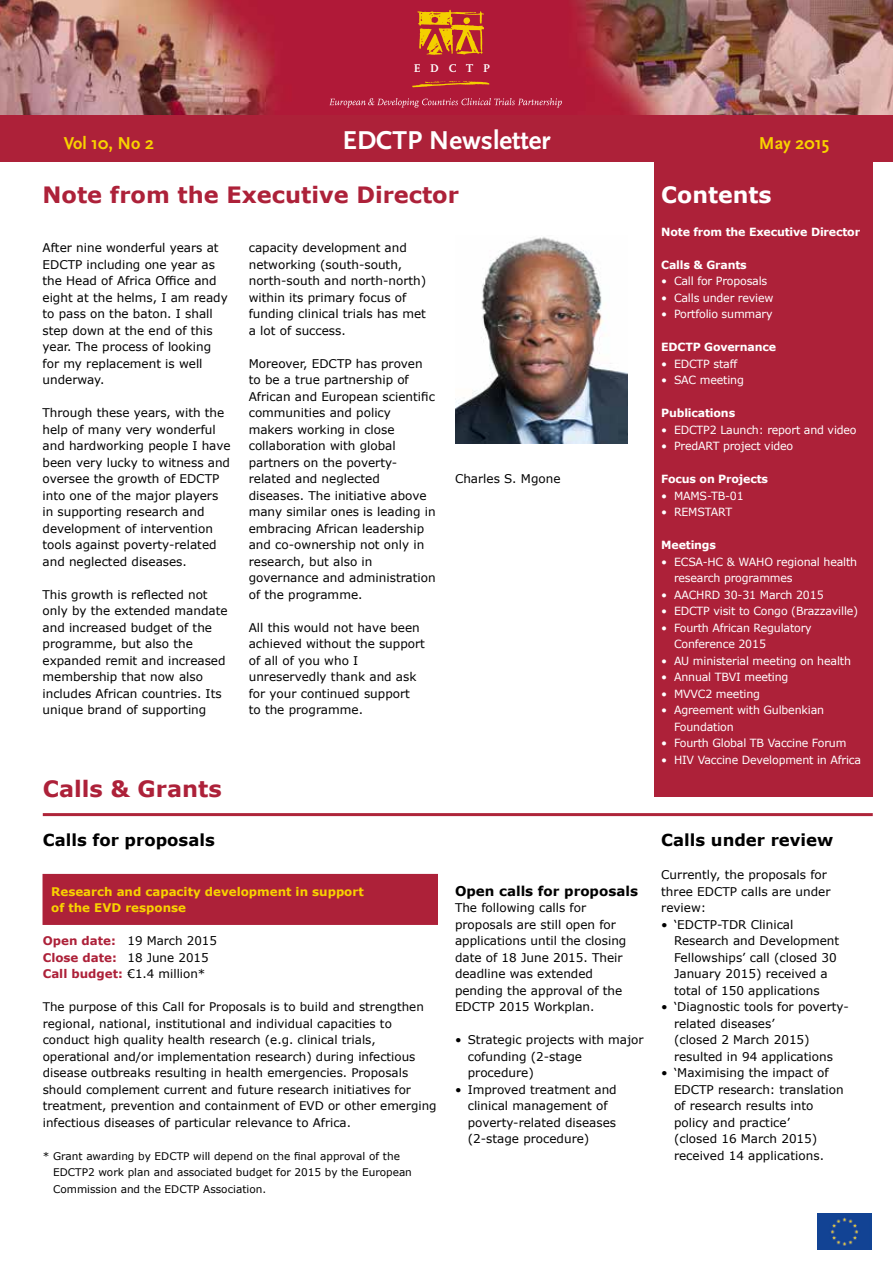
<style>
.page{position:relative;width:893px;height:1263px;background:#fff}
.page>*{position:absolute;margin:0;border:0;box-sizing:border-box;transform-origin:0 0}
.t1{font:700 27px "Scala Sans";color:#fff}
.t2{font:700 22.5px "Verdana";color:#ad2139}
.t3{font:700 22.5px "Verdana";color:#fff}
.t4{font:700 18px "Scala Sans";color:#f8d200}
.t5{font:700 16.5px "Verdana";color:#000}
.t6{font:700 13.5px "Verdana";color:#000}
.t7{font:12px/16.5px "Verdana";color:#000}
.t8{font:11.85px/16.5px "Verdana";color:#000}
.t9{font:700 11.85px/16.5px "Verdana";color:#f8d200}
.t10{font:700 11.7px "Scala";letter-spacing:.83em;color:#fff}
.t11{font:11.25px/16.5px "Verdana";letter-spacing:-.015em;color:#fff}
.t12{font:700 11.25px "Verdana";letter-spacing:-.015em;color:#fff}
.t13{font:10.5px/16.5px "Verdana";color:#000}
.s1{font-weight:700;color:#ad2139}
</style>
<div class="page">
<img style="left:0;top:0;width:893px;height:115px">
<div style="left:0;top:115px;width:893px;height:47px;background:#ad2139"></div>
<svg style="left:417px;top:10px;width:67px;height:45px;background:#cf6d1d"></svg>
<svg style="left:412px;top:81px;width:77px;height:6px"></svg>
<svg style="left:329px;top:98px;width:233px;height:10px;background:#bc3d57"></svg>
<img style="left:817px;top:1213px;width:55px;height:37px">
<div style="left:654px;top:117px;width:219px;height:679px;background:#ad2139"></div>
<img style="left:455px;top:237px;width:173px;height:206px">
<div style="left:43px;top:874px;width:395px;height:51px;background:#ad2139"></div>
<hr style="left:43px;top:813px;width:830px;height:3px;background:#ae2439">
<p class="t10" style="left:414px;top:62px;width:78px">EDCTP</p>
<h3 class="t4" style="left:64px;top:133px;width:92px">Vol 10, No 2</h3>
<h1 class="t1" style="left:342px;top:126px;width:210px">EDCTP Newsletter</h1>
<h3 class="t4" style="left:759px;top:133px;width:72px">May 2015</h3>
<h2 class="t2" style="left:43px;top:180px;width:418px">Note from the Executive Director</h2>
<p class="t7" style="left:43px;top:239px;width:187px">After nine wonderful years at<br>EDCTP including one year as the Head of Africa Office and eight at the helms, I am ready to pass on the baton. I shall step down at the end of this year. The process of looking for my replacement is well underway.</p>
<p class="t7" style="left:43px;top:404px;width:189px">Through these years, with the help of many very wonderful and hardworking people I have been very lucky to witness and oversee the growth of EDCTP into one of the major players in supporting research and development of intervention tools against poverty-related and neglected diseases.</p>
<p class="t7" style="left:43px;top:585px;width:187px">This growth is reflected not only by the extended mandate and increased budget of the programme, but also the expanded remit and increased membership that now also includes African countries. Its unique brand of supporting</p>
<p class="t7" style="left:249px;top:239px;width:179px">capacity development and networking (south-south, north-south and north-north) within its primary focus of funding clinical trials has met a lot of success.</p>
<p class="t7" style="left:249px;top:354px;width:188px">Moreover, EDCTP has proven to be a true partnership of<br>African and European scientific communities and policy makers working in close collaboration with global partners on the poverty&shy;related and neglected diseases. The initiative above many similar ones is leading in embracing African leadership and co-ownership not only in research, but also in governance and administration of the programme.</p>
<p class="t7" style="left:249px;top:618px;width:178px">All this would not have been achieved without the support of all of you who I unreservedly thank and ask for your continued support<br>to the programme.</p>
<p class="t7" style="left:455px;top:470px;width:107px">Charles S. Mgone</p>
<h2 class="t2" style="left:43px;top:774px;width:180px">Calls &amp; Grants</h2>
<h3 class="t5" style="left:43px;top:830px;width:173px">Calls for proposals</h3>
<p class="t9" style="left:51px;top:883px;width:314px">Research and capacity development in support of the EVD response</p>
<p class="t8" style="left:43px;top:932px;width:176px"><span class="s1">Open date:</span> 19 March 2015<br><span class="s1">Close date:</span> 18 June 2015<br><span class="s1">Call budget:</span> €1.4 million*</p>
<p class="t8" style="left:43px;top:998px;width:395px">The purpose of this Call for Proposals is to build and strengthen regional, national, institutional and individual capacities to conduct high quality health research (e.g. clinical trials, operational and/or implementation research) during infectious disease outbreaks resulting in health emergencies. Proposals should complement current and future research initiatives for treatment, prevention and containment of EVD or other emerging infectious diseases of particular relevance to Africa.</p>
<p class="t13" style="left:53px;top:1147px;width:360px;text-indent:-10px">* Grant awarding by EDCTP will depend on the final approval of the<br>EDCTP2 work plan and associated budget for 2015 by the European<br>Commission and the EDCTP Association.</p>
<p class="t6" style="left:455px;top:882px;width:184px">Open calls for proposals</p>
<p class="t7" style="left:455px;top:899px;width:173px">The following calls for proposals are still open for applications until the closing date of 18 June 2015. Their deadline was extended pending the approval of the<br>EDCTP 2015 Workplan.</p>
<p class="t7" style="left:468px;top:1031px;width:177px;text-indent:-13px">• Strategic projects with major cofunding (2-stage procedure)</p>
<p class="t7" style="left:468px;top:1080px;width:150px;text-indent:-13px">• Improved treatment and clinical management of poverty-related diseases (2-stage procedure)</p>
<h2 class="t3" style="left:661px;top:180px;width:112px">Contents</h2>
<p class="t12" style="left:661px;top:224px;width:200px">Note from the Executive Director</p>
<p class="t12" style="left:661px;top:257px;width:87px">Calls &amp; Grants</p>
<p class="t11" style="left:661px;top:272px;width:108px">• Call for Proposals</p>
<p class="t11" style="left:661px;top:289px;width:114px">• Calls under review</p>
<p class="t11" style="left:661px;top:305px;width:113px">• Portfolio summary</p>
<p class="t12" style="left:661px;top:340px;width:116px">EDCTP Governance</p>
<p class="t11" style="left:661px;top:355px;width:78px">• EDCTP staff</p>
<p class="t11" style="left:661px;top:371px;width:84px">• SAC meeting</p>
<p class="t12" style="left:661px;top:406px;width:75px">Publications</p>
<p class="t11" style="left:661px;top:421px;width:197px">• EDCTP2 Launch: report and video</p>
<p class="t11" style="left:661px;top:437px;width:134px">• PredART project video</p>
<p class="t12" style="left:661px;top:472px;width:108px">Focus on Projects</p>
<p class="t11" style="left:661px;top:487px;width:84px">• MAMS-TB-01</p>
<p class="t11" style="left:661px;top:503px;width:72px">• REMSTART</p>
<p class="t12" style="left:661px;top:538px;width:56px">Meetings</p>
<p class="t11" style="left:674px;top:553px;width:185px;text-indent:-13px">• ECSA-HC &amp; WAHO regional health research programmes</p>
<p class="t11" style="left:661px;top:586px;width:164px">• AACHRD 30-31 March 2015</p>
<p class="t11" style="left:661px;top:602px;width:199px">• EDCTP visit to Congo (Brazzaville)</p>
<p class="t11" style="left:674px;top:619px;width:139px;text-indent:-13px">• Fourth African Regulatory<br>Conference 2015</p>
<p class="t11" style="left:661px;top:652px;width:191px">• AU ministerial meeting on health</p>
<p class="t11" style="left:661px;top:668px;width:129px">• Annual TBVI meeting</p>
<p class="t11" style="left:661px;top:685px;width:100px">• MVVC2 meeting</p>
<p class="t11" style="left:674px;top:701px;width:152px;text-indent:-13px">• Agreement with Gulbenkian<br>Foundation</p>
<p class="t11" style="left:661px;top:734px;width:187px">• Fourth Global TB Vaccine Forum</p>
<p class="t11" style="left:661px;top:751px;width:201px">• HIV Vaccine Development in Africa</p>
<h3 class="t5" style="left:661px;top:830px;width:174px">Calls under review</h3>
<p class="t7" style="left:661px;top:866px;width:171px">Currently, the proposals for three EDCTP calls are under review:</p>
<p class="t7" style="left:674px;top:915px;width:167px;text-indent:-13px">• ‘EDCTP-TDR Clinical<br>Research and Development<br>Fellowships’ call (closed 30<br>January 2015) received a total of 150 applications</p>
<p class="t7" style="left:674px;top:998px;width:176px;text-indent:-13px">• ‘Diagnostic tools for poverty&shy;related diseases’<br>(closed 2 March 2015) resulted in 94 applications</p>
<p class="t7" style="left:674px;top:1064px;width:171px;text-indent:-13px">• ‘Maximising the impact of<br>EDCTP research: translation of research results into policy and practice’<br>(closed 16 March 2015) received 14 applications.</p>
</div>
